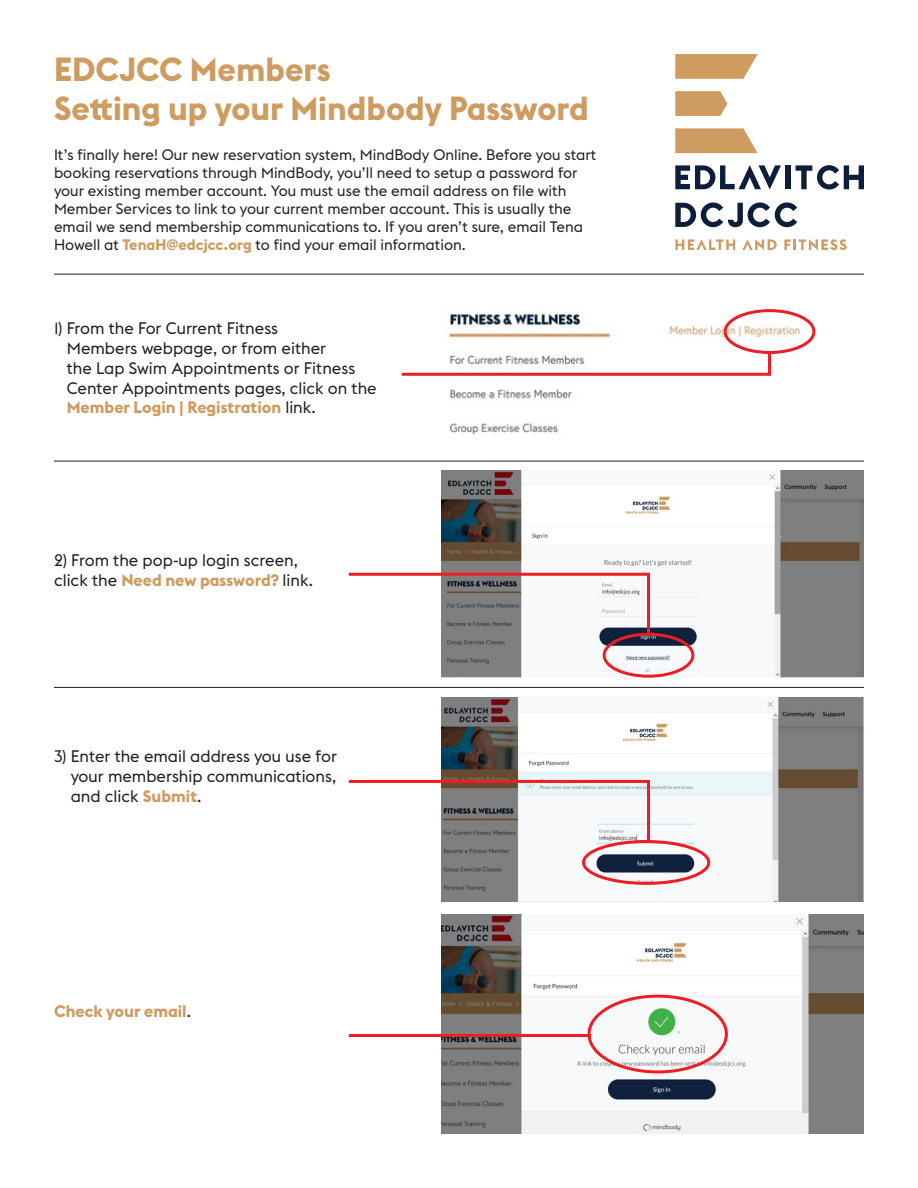
<style>
.page{position:relative;width:918px;height:1188px;background:#fff}
.page>*{position:absolute;margin:0;border:0;box-sizing:border-box;transform-origin:0 0}
.t1{font:700 33px "Euclid Flex";color:#ce9b60}
.t2{font:16.5px/19.8px "Euclid Flex";color:#231f20}
.t3{font:700 16.5px "Euclid Flex";color:#ce9b60}
.t4{font:15px/18px "Euclid Flex";color:#231f20}
.s1{font-weight:700;color:#ce9b60}
.s2{font-weight:400;color:#231f20}
</style>
<div class="page">
<svg style="left:675px;top:202px;width:122px;height:25px"></svg>
<div style="left:786px;top:165px;width:5px;height:24px;background:#0d1e3b"></div>
<svg style="left:796px;top:165px;width:68px;height:25px"></svg>
<svg style="left:675px;top:165px;width:106px;height:25px"></svg>
<svg style="left:675px;top:128px;width:83px;height:25px;background:#d3a571"></svg>
<svg style="left:675px;top:91px;width:52px;height:25px"></svg>
<svg style="left:675px;top:54px;width:83px;height:25px;background:#d2a56f"></svg>
<svg style="left:675px;top:239px;width:60px;height:11px"></svg>
<svg style="left:742px;top:239px;width:35px;height:11px"></svg>
<svg style="left:784px;top:239px;width:63px;height:11px"></svg>
<img style="left:448px;top:309px;width:368px;height:126px">
<img style="left:441px;top:471px;width:423px;height:207px">
<img style="left:441px;top:697px;width:423px;height:204px">
<img style="left:441px;top:914px;width:423px;height:220px">
<div style="left:724px;top:309px;width:91px;height:45px;border:3px solid #ee1d23;border-radius:50%"></div>
<div style="left:603px;top:633px;width:91px;height:45px;border:3px solid #ee1d23;border-radius:50%"></div>
<div style="left:582px;top:840px;width:128px;height:45px;border:3px solid #ee1d23;border-radius:50%"></div>
<div style="left:588px;top:995px;width:140px;height:78px;border:3px solid #ee1d23;border-radius:50%"></div>
<hr style="left:54px;top:274px;width:810px;height:1px;background:#231f20">
<hr style="left:54px;top:461px;width:810px;height:1px;background:#231f20">
<hr style="left:54px;top:687px;width:810px;height:1px;background:#231f20">
<svg style="left:401px;top:351px;width:372px;height:26px"></svg>
<svg style="left:348px;top:571px;width:304px;height:65px"></svg>
<svg style="left:348px;top:778px;width:304px;height:65px"></svg>
<hr style="left:349px;top:1034px;width:242px;height:3px;background:#ee1d23">
<p class="t1" style="left:54px;top:50px;width:278px">EDCJCC Members</p>
<p class="t1" style="left:54px;top:90px;width:536px">Setting up your Mindbody Password</p>
<p class="t4" style="left:54px;top:146px;width:544px">It’s finally here! Our new reservation system, MindBody Online. Before you start booking reservations through MindBody, you’ll need to setup a password for your existing member account. You must use the email address on file with Member Services to link to your current member account. This is usually the email we send membership communications to. If you aren’t sure, email Tena Howell at <span class="s1">TenaH@edcjcc.org</span> to find your email information.</p>
<p class="t2" style="left:67px;top:319px;width:312px;text-indent:-13px">1) From the For Current Fitness<br>Members webpage, or from either<br>the Lap Swim Appointments or Fitness Center Appointments pages, click on the <span class="s1">Member Login | Registration</span> link.</p>
<p class="t2" style="left:54px;top:551px;width:261px">2) From the pop-up login screen, click the <span class="s1">Need new password?</span> link.</p>
<p class="t2" style="left:71px;top:747px;width:268px;text-align:justify;text-indent:-17px">3) Enter the email address you use for your membership communications, and click <span class="s1">Submit</span>.</p>
<p class="t3" style="left:54px;top:1002px;width:139px">Check your email<span class="s2">.</span></p>
</div>
